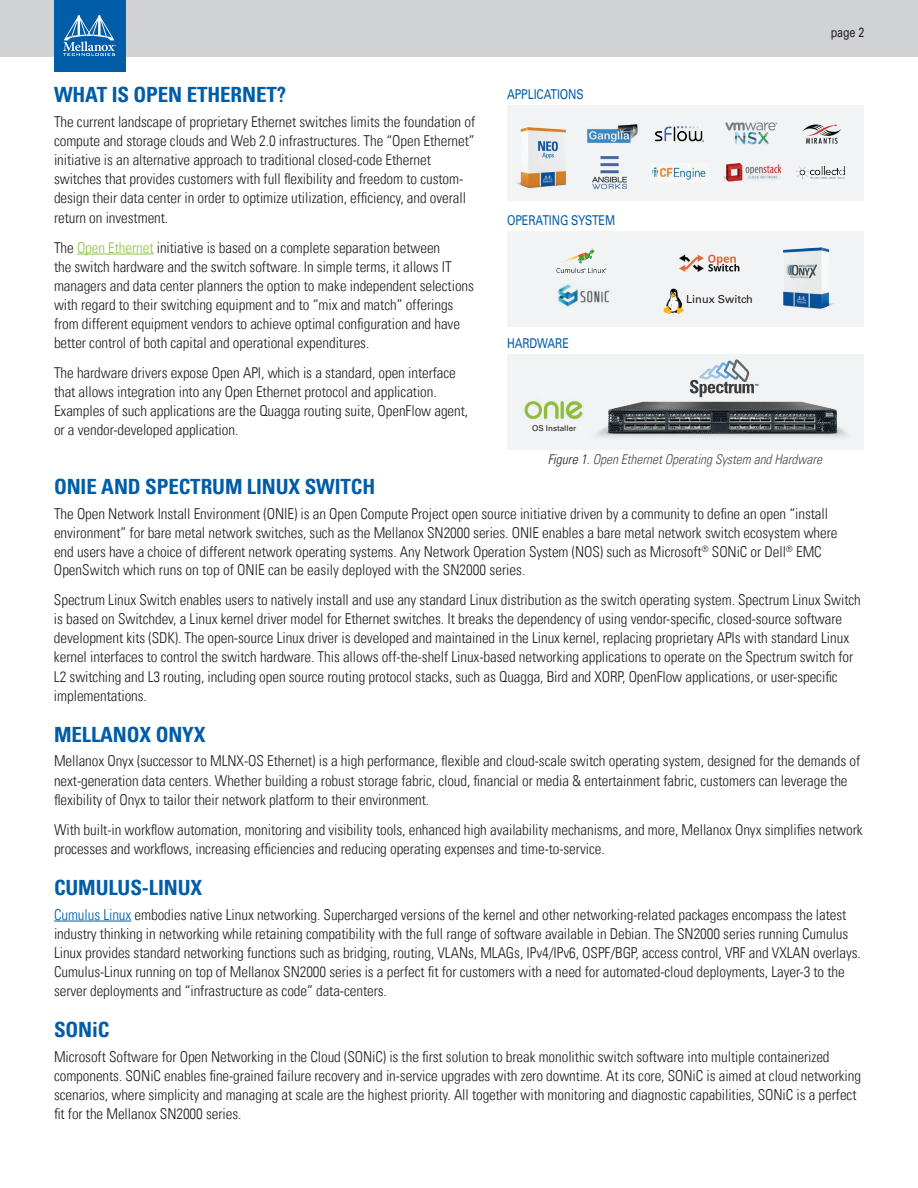
<style>
.page{position:relative;width:918px;height:1188px;background:#fff}
.page>*{position:absolute;margin:0;border:0;box-sizing:border-box;transform-origin:0 0}
.t1{font:700 condensed 21px "Univers LT";letter-spacing:-.005em;color:#015da7}
.t2{font:300 condensed 15px/19.2px "Univers LT";letter-spacing:-.005em;color:#231f20}
.t3{font:italic 300 condensed 13.5px "Univers LT";letter-spacing:-.005em;color:#4b4c4d}
.t4{font:13.5px "Univers";letter-spacing:-.01em;color:#015da7;scale:.8 1}
.t5{font:13.5px "Univers";color:#231f20;scale:.8 1}
.t6{font:11.1px "Univers";color:#231f20}
.t7{font:8.1px "Univers";color:#231f20}
.s1{color:#8cc541}
.s2{color:#231f20}
.s3{color:#015da7}
</style>
<div class="page">
<div style="left:0;top:0;width:918px;height:56px;background:#d1d2d4"></div>
<div style="left:54px;top:0;width:71px;height:71px;background:#015da7"></div>
<svg style="left:63px;top:15px;width:53px;height:41px"></svg>
<div style="left:507px;top:105px;width:357px;height:95px;background:#f2f3f4"></div>
<div style="left:507px;top:231px;width:357px;height:95px;background:#f2f3f4"></div>
<div style="left:507px;top:354px;width:357px;height:95px;background:#f2f3f4"></div>
<img style="left:582px;top:384px;width:282px;height:66px">
<svg style="left:690px;top:359px;width:68px;height:38px"></svg>
<img style="left:802px;top:124px;width:40px;height:20px">
<img style="left:734px;top:132px;width:35px;height:13px">
<img style="left:725px;top:122px;width:53px;height:9px">
<img style="left:656px;top:126px;width:47px;height:15px">
<img style="left:587px;top:124px;width:51px;height:19px">
<img style="left:593px;top:156px;width:33px;height:33px">
<img style="left:652px;top:167px;width:54px;height:13px">
<img style="left:724px;top:164px;width:57px;height:17px">
<img style="left:797px;top:166px;width:48px;height:13px">
<img style="left:679px;top:254px;width:61px;height:18px">
<img style="left:783px;top:247px;width:51px;height:62px">
<img style="left:507px;top:127px;width:74px;height:74px">
<img style="left:663px;top:288px;width:21px;height:26px">
<img style="left:524px;top:397px;width:65px;height:25px">
<img style="left:558px;top:284px;width:52px;height:23px">
<hr style="left:54px;top:921px;width:77px;height:1px;background:#015da7">
<hr style="left:77px;top:254px;width:76px;height:1px;background:#8cc541">
<img style="left:556px;top:248px;width:51px;height:25px">
<h1 class="t1" style="left:54px;top:82px;width:234px">WHAT IS OPEN ETHERNET?</h1>
<p class="t2" style="left:54px;top:112px;width:423px">The current landscape of proprietary Ethernet switches limits the foundation of compute and storage clouds and Web 2.0 infrastructures. The “Open Ethernet” initiative is an alternative approach to traditional closed-code Ethernet switches that provides customers with full flexibility and freedom to custom&shy;design their data center in order to optimize utilization, efficiency, and overall return on investment.</p>
<p class="t2" style="left:54px;top:238px;width:422px">The <span class="s1">Open Ethernet</span> initiative is based on a complete separation between<br>the switch hardware and the switch software. In simple terms, it allows IT managers and data center planners the option to make independent selections with regard to their switching equipment and to “mix and match” offerings from different equipment vendors to achieve optimal configuration and have better control of both capital and operational expenditures.</p>
<p class="t2" style="left:54px;top:363px;width:416px">The hardware drivers expose Open API, which is a standard, open interface that allows integration into any Open Ethernet protocol and application.<br>Examples of such applications are the Quagga routing suite, OpenFlow agent, or a vendor-developed application.</p>
<p class="t4" style="left:507px;top:86px;width:97px">APPLICATIONS</p>
<p class="t5" style="left:831px;top:24px;width:44px">page 2</p>
<p class="t4" style="left:507px;top:212px;width:137px">OPERATING SYSTEM</p>
<p class="t4" style="left:507px;top:335px;width:79px">HARDWARE</p>
<p class="t7" style="left:532px;top:424px;width:46px">OS Installer</p>
<p class="t6" style="left:686px;top:292px;width:68px">Linux Switch</p>
<p class="t3" style="left:548px;top:451px;width:276px"><span class="s2">Figure 1.</span> Open Ethernet Operating System and Hardware</p>
<h1 class="t1" style="left:54px;top:474px;width:323px">ONIE AND SPECTRUM LINUX SWITCH</h1>
<p class="t2" style="left:54px;top:504px;width:785px;line-height:18.8px">The Open Network Install Environment (ONIE) is an Open Compute Project open source initiative driven by a community to define an open “install environment” for bare metal network switches, such as the Mellanox SN2000 series. ONIE enables a bare metal network switch ecosystem where end users have a choice of different network operating systems. Any Network Operation System (NOS) such as Microsoft<sup>®</sup> SONiC or Dell<sup>®</sup> EMC OpenSwitch which runs on top of ONIE can be easily deployed with the SN2000 series.</p>
<p class="t2" style="left:54px;top:590px;width:808px">Spectrum Linux Switch enables users to natively install and use any standard Linux distribution as the switch operating system. Spectrum Linux Switch is based on Switchdev, a Linux kernel driver model for Ethernet switches. It breaks the dependency of using vendor-specific, closed-source software development kits (SDK). The open-source Linux driver is developed and maintained in the Linux kernel, replacing proprietary APIs with standard Linux kernel interfaces to control the switch hardware. This allows off-the-shelf Linux-based networking applications to operate on the Spectrum switch for L2 switching and L3 routing, including open source routing protocol stacks, such as Quagga, Bird and XORP, OpenFlow applications, or user-specific implementations.</p>
<h1 class="t1" style="left:54px;top:722px;width:153px">MELLANOX ONYX</h1>
<p class="t2" style="left:54px;top:752px;width:808px">Mellanox Onyx (successor to MLNX-OS Ethernet) is a high performance, flexible and cloud-scale switch operating system, designed for the demands of next-generation data centers. Whether building a robust storage fabric, cloud, financial or media &amp; entertainment fabric, customers can leverage the flexibility of Onyx to tailor their network platform to their environment.</p>
<p class="t2" style="left:54px;top:820px;width:810px">With built-in workflow automation, monitoring and visibility tools, enhanced high availability mechanisms, and more, Mellanox Onyx simplifies network processes and workflows, increasing efficiencies and reducing operating expenses and time-to-service.</p>
<h1 class="t1" style="left:54px;top:875px;width:150px">CUMULUS-LINUX</h1>
<p class="t2" style="left:54px;top:905px;width:808px"><span class="s3">Cumulus Linux</span> embodies native Linux networking. Supercharged versions of the kernel and other networking-related packages encompass the latest industry thinking in networking while retaining compatibility with the full range of software available in Debian. The SN2000 series running Cumulus Linux provides standard networking functions such as bridging, routing, VLANs, MLAGs, IPv4/IPv6, OSPF/BGP, access control, VRF and VXLAN overlays.<br>Cumulus-Linux running on top of Mellanox SN2000 series is a perfect fit for customers with a need for automated-cloud deployments, Layer-3 to the server deployments and “infrastructure as code” data-centers.</p>
<h1 class="t1" style="left:54px;top:1017px;width:57px">SONiC</h1>
<p class="t2" style="left:54px;top:1047px;width:809px">Microsoft Software for Open Networking in the Cloud (SONiC) is the first solution to break monolithic switch software into multiple containerized components. SONiC enables fine-grained failure recovery and in-service upgrades with zero downtime. At its core, SONiC is aimed at cloud networking scenarios, where simplicity and managing at scale are the highest priority. All together with monitoring and diagnostic capabilities, SONiC is a perfect fit for the Mellanox SN2000 series.</p>
</div>
